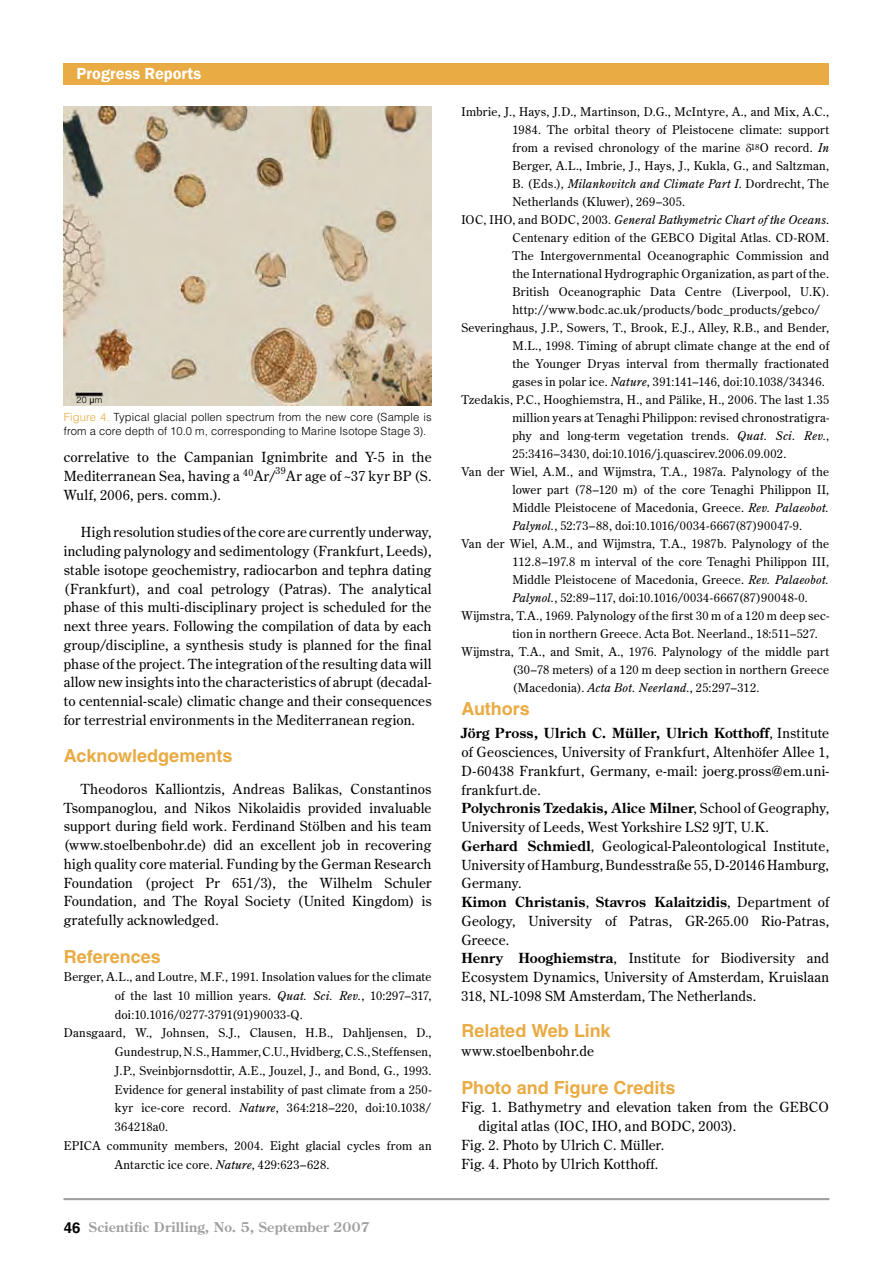
<style>
.page{position:relative;width:893px;height:1263px;background:#fff}
.page>*{position:absolute;margin:0;border:0;box-sizing:border-box;transform-origin:0 0}
.t1{font:700 18px "Helvetica LT Std";color:#e9ab43}
.t2{font:600 16.5px "Franklin Gothic";color:#fff}
.t3{font:13.8px/18.8px "Century Old Style Std";letter-spacing:.015em;color:#000}
.t4{font:700 13.5px "Century Old Style Std";letter-spacing:.02em;color:#9f9fa0}
.t5{font:12px "Century Old Style Std";letter-spacing:.02em;color:#000}
.t6{font:italic 12px "Century Old Style Std";letter-spacing:.015em;color:#000}
.t7{font:300 11.25px/13.5px "Helvetica LT Std";letter-spacing:.01em;color:#000}
.t8{font:9.75px "Century Old Style Std";color:#000}
.t9{font:300 9px "Helvetica LT Std";color:#000}
.s1{font-weight:400}
.s2{color:#e9ab43}
.s3{font-style:italic}
.s4{font-family:"Helvetica LT Std";font-size:15px;color:#000}
.s5{font-size:8.4px}
.s6{font-style:normal}
.s7{font-weight:700}
</style>
<div class="page">
<div style="left:64px;top:64px;width:765px;height:21px;background:#e9ab43"></div>
<img style="left:64px;top:106px;width:368px;height:300px">
<hr style="left:64px;top:1198px;width:765px;height:2px;background:#9f9fa0">
<h2 class="t2" style="left:77px;top:63px;width:126px">Progress Reports</h2>
<p class="t9" style="left:77px;top:394px;width:27px">20 <span class="s1">μ</span>m</p>
<p class="t7" style="left:64px;top:410px;width:369px"><span class="s2">Figure 4.</span> Typical glacial pollen spectrum from the new core (Sample is from a core depth of 10.0 m, corresponding to Marine Isotope Stage 3).</p>
<p class="t3" style="left:64px;top:448px;width:369px">correlative to the Campanian Ignimbrite and Y-5 in the<br>Mediter-ranean Sea, having a <sup>40</sup>Ar/</p>
<p class="t8" style="left:276px;top:465px;width:12px">39</p>
<p class="t3" style="left:286px;top:466px;width:147px">Ar age of ~37 kyr BP (S.</p>
<p class="t3" style="left:64px;top:485px;width:159px">Wulf, 2006, pers. comm.).</p>
<p class="t3" style="left:64px;top:523px;width:369px;text-align:justify;text-indent:17px">High resolution studies of the core are currently underway, including palynology and sedimentology (Frankfurt, Leeds), stable isotope geochemistry, radiocarbon and tephra dating (Frankfurt), and coal petrology (Patras). The analytical phase of this multi-disciplinary project is scheduled for the next three years. Following the compilation of data by each group/discipline, a synthesis study is planned for the final phase of the project. The integration of the resulting data will allow new insights into the characteristics of abrupt (decadal&shy;to centennial-scale) climatic change and their consequences for terrestrial environments in the Mediterranean region.</p>
<h1 class="t1" style="left:64px;top:745px;width:170px">Acknowledgements</h1>
<p class="t3" style="left:64px;top:779px;width:369px;text-align:justify;text-indent:17px">Theodoros Kalliontzis, Andreas Balikas, Constantinos Tsompanoglou, and Nikos Nikolaidis provided invaluable support during field work. Ferdinand Stölben and his team (www.stoelbenbohr.de) did an excellent job in recovering high quality core material. Funding by the German Research Foundation (project Pr 651/3), the Wilhelm Schuler Foundation, and The Royal Society (United Kingdom) is gratefully acknowledged.</p>
<h1 class="t1" style="left:64px;top:945px;width:99px">References</h1>
<p class="t5" style="left:64px;top:969px;width:369px">Berger, A.L., and Loutre, M.F., 1991. Insolation values for the climate</p>
<p class="t5" style="left:115px;top:988px;width:318px">of the last 10 million years. <span class="s3">Quat. Sci. Rev.</span>, 10:297–317,</p>
<p class="t5" style="left:115px;top:1006px;width:189px">doi:10.1016/0277-3791(91)90033-Q.</p>
<p class="t5" style="left:64px;top:1025px;width:369px">Dansgaard, W., Johnsen, S.J., Clausen, H.B., Dahljensen, D.,</p>
<p class="t5" style="left:115px;top:1044px;width:318px">Gundestrup, N.S., Hammer, C.U., Hvidberg, C.S., Steffensen,</p>
<p class="t5" style="left:115px;top:1063px;width:318px">J.P., Sveinbjornsdottir, A.E., Jouzel, J., and Bond, G., 1993.</p>
<p class="t5" style="left:115px;top:1081px;width:318px">Evidence for general instability of past climate from a 250-</p>
<p class="t5" style="left:115px;top:1100px;width:318px">kyr ice-core record. <span class="s3">Nature</span>, 364:218–220, doi:10.1038/</p>
<p class="t5" style="left:115px;top:1119px;width:55px">364218a0.</p>
<p class="t5" style="left:64px;top:1138px;width:369px">EPICA community members, 2004. Eight glacial cycles from an</p>
<p class="t5" style="left:115px;top:1156px;width:216px">Antarctic ice core. <span class="s3">Nature</span>, 429:623–628.</p>
<p class="t4" style="left:64px;top:1218px;width:307px"><span class="s4">46</span> Scientific Drilling, No. 5, September 2007</p>
<p class="t5" style="left:461px;top:104px;width:369px">Imbrie, J., Hays, J.D., Martinson, D.G., McIntyre, A., and Mix, A.C.,</p>
<p class="t5" style="left:512px;top:122px;width:318px">1984. The orbital theory of Pleistocene climate: support</p>
<p class="t5" style="left:512px;top:140px;width:318px">from a re-vised chronology of the marine <span class="s5">18</span>O record. <span class="s3">In</span></p>
<p class="t5" style="left:512px;top:158px;width:318px">Berger, A.L., Imbrie, J., Hays, J., Kukla, G., and Saltzman,</p>
<p class="t6" style="left:512px;top:176px;width:318px"><span class="s6">B. (Eds.),</span> Milankovitch and Climate Part I<span class="s6">. Dordrecht, The</span></p>
<p class="t5" style="left:512px;top:194px;width:174px">Netherlands (Kluwer), 269–305.</p>
<p class="t6" style="left:461px;top:212px;width:369px"><span class="s6">IOC, IHO, and BODC, 2003.</span> General Bathymetric Chart of the Oceans<span class="s6">.</span></p>
<p class="t5" style="left:512px;top:230px;width:318px">Centenary edition of the GEBCO Digital Atlas. CD-ROM.</p>
<p class="t5" style="left:512px;top:248px;width:318px">The Intergovernmental Oceanographic Commission and</p>
<p class="t5" style="left:512px;top:266px;width:318px">the International Hydrographic Organization, as part of the.</p>
<p class="t5" style="left:512px;top:284px;width:318px">British Oceanographic Data Centre (Liverpool, U.K).</p>
<p class="t5" style="left:512px;top:302px;width:310px">http://www.bodc.ac.uk/products/bodc_products/gebco/</p>
<p class="t5" style="left:461px;top:320px;width:369px">Severinghaus, J.P., Sowers, T., Brook, E.J., Alley, R.B., and Bender,</p>
<p class="t5" style="left:512px;top:338px;width:318px">M.L., 1998. Timing of abrupt climate change at the end of</p>
<p class="t5" style="left:512px;top:356px;width:318px">the Younger Dryas interval from thermally fractionated</p>
<p class="t5" style="left:512px;top:374px;width:314px">gases in polar ice. <span class="s3">Nature</span>, 391:141–146, doi:10.1038/34346.</p>
<p class="t5" style="left:461px;top:392px;width:369px">Tzedakis, P.C., Hooghiemstra, H., and Pälike, H., 2006. The last 1.35</p>
<p class="t5" style="left:512px;top:410px;width:318px">million years at Tenaghi Philippon: revised chronostratigra-</p>
<p class="t5" style="left:512px;top:428px;width:318px">phy and long-term vegetation trends. <span class="s3">Quat. Sci. Rev.</span>,</p>
<p class="t5" style="left:512px;top:446px;width:276px">25:3416–3430, doi:10.1016/j.quascirev.2006.09.002.</p>
<p class="t5" style="left:461px;top:464px;width:369px">Van der Wiel, A.M., and Wijmstra, T.A., 1987a. Palynology of the</p>
<p class="t5" style="left:512px;top:482px;width:318px">lower part (78–120 m) of the core Tenaghi Philippon II,</p>
<p class="t5" style="left:512px;top:500px;width:318px">Middle Pleistocene of Macedonia, Greece. <span class="s3">Rev. Palaeobot.</span></p>
<p class="t5" style="left:512px;top:518px;width:291px"><span class="s3">Palynol.</span>, 52:73–88, doi:10.1016/0034-6667(87)90047-9.</p>
<p class="t5" style="left:461px;top:536px;width:369px">Van der Wiel, A.M., and Wijmstra, T.A., 1987b. Palynology of the</p>
<p class="t5" style="left:512px;top:554px;width:318px">112.8–197.8 m interval of the core Tenaghi Philippon III,</p>
<p class="t5" style="left:512px;top:572px;width:318px">Middle Pleistocene of Macedonia, Greece. <span class="s3">Rev. Palaeobot.</span></p>
<p class="t5" style="left:512px;top:590px;width:297px"><span class="s3">Palynol.</span>, 52:89–117, doi:10.1016/0034-6667(87)90048-0.</p>
<p class="t5" style="left:461px;top:608px;width:369px">Wijmstra, T.A., 1969. Palynology of the first 30 m of a 120 m deep sec-</p>
<p class="t5" style="left:512px;top:626px;width:307px">tion in northern Greece. Acta Bot. Neerland., 18:511–527.</p>
<p class="t5" style="left:461px;top:644px;width:369px">Wijmstra, T.A., and Smit, A., 1976. Palynology of the middle part</p>
<p class="t5" style="left:512px;top:662px;width:318px">(30–78 meters) of a 120 m deep section in northern Greece</p>
<p class="t5" style="left:512px;top:680px;width:249px">(Mace-donia). <span class="s3">Acta Bot. Neerland.</span>, 25:297–312.</p>
<h1 class="t1" style="left:461px;top:698px;width:70px">Authors</h1>
<p class="t3" style="left:461px;top:724px;width:369px"><span class="s7">Jörg Pross, Ulrich C. Müller, Ulrich Kotthoff</span>, Institute of Geosciences, University of Frankfurt, Altenhöfer Allee 1, D-60438 Frankfurt, Germany, e-mail: joerg.pross@em.uni&shy;frankfurt.de.<br><span class="s7">Polychronis Tzedakis, Alice Milner</span>, School of Geography, University of Leeds, West Yorkshire LS2 9JT, U.K.<br><span class="s7">Gerhard Schmiedl</span>, Geological-Paleontological Institute, University of Hamburg, Bundesstraße 55, D-20146 Hamburg, Germany.<br><span class="s7">Kimon Christanis</span>, <span class="s7">Stavros Kalaitzidis</span>, Department of Geology, University of Patras, GR-265.00 Rio-Patras, Greece.<br><span class="s7">Henry Hooghiemstra</span>, Institute for Biodiversity and Ecosystem Dynamics, University of Amsterdam, Kruislaan 318, NL-1098 SM Amsterdam, The Netherlands.</p>
<h1 class="t1" style="left:461px;top:1020px;width:151px">Related Web Link</h1>
<p class="t3" style="left:461px;top:1041px;width:134px">www.stoelbenbohr.de</p>
<h1 class="t1" style="left:461px;top:1076px;width:216px">Photo and Figure Credits</h1>
<p class="t3" style="left:461px;top:1098px;width:369px">Fig. 1. Bathymetry and elevation taken from the GEBCO</p>
<p class="t3" style="left:478px;top:1116px;width:259px">digital atlas (IOC, IHO, and BODC, 2003).</p>
<p class="t3" style="left:461px;top:1135px;width:204px">Fig. 2. Photo by Ulrich C. Müller.</p>
<p class="t3" style="left:461px;top:1154px;width:199px">Fig. 4. Photo by Ulrich Kotthoff.</p>
</div>
